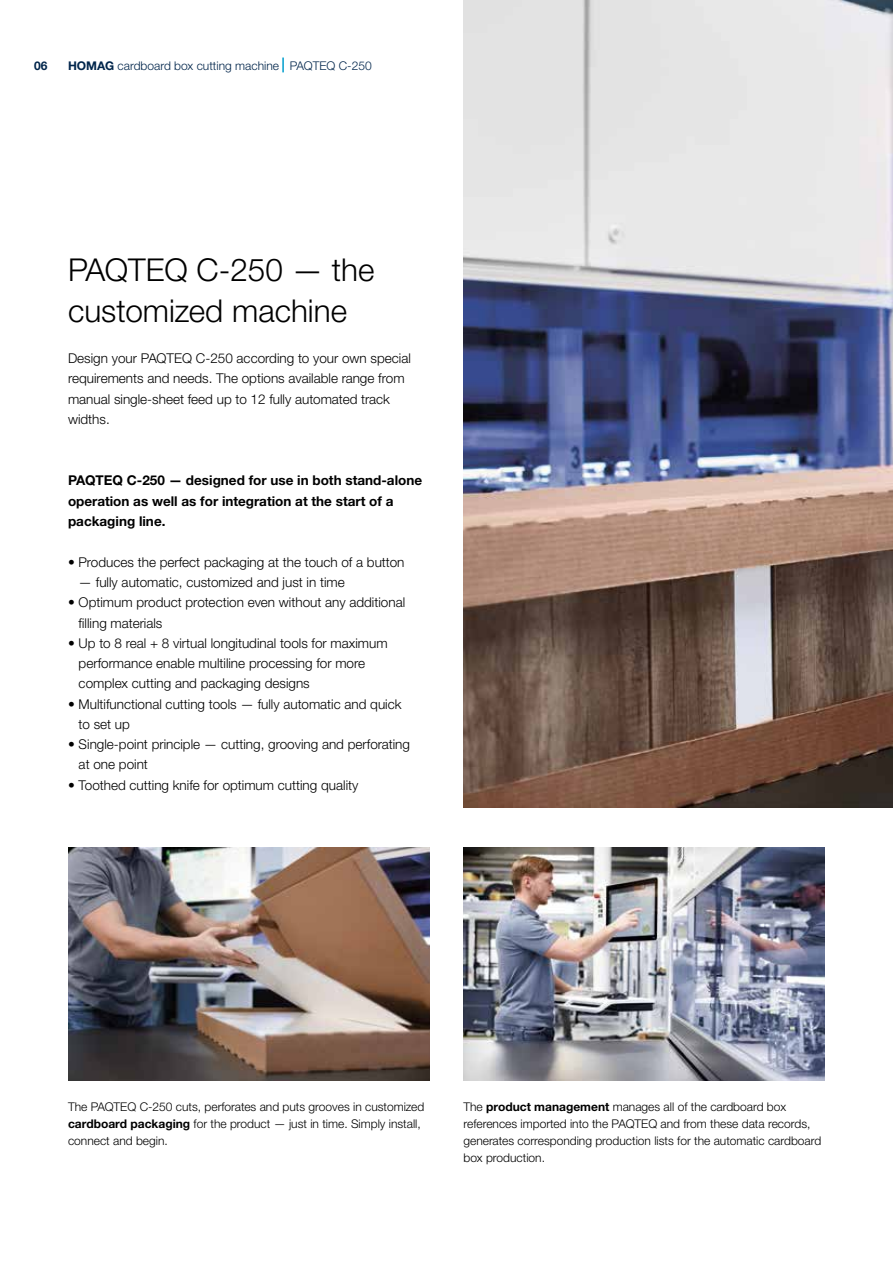
<style>
.page{position:relative;width:893px;height:1263px;background:#fff}
.page>*{position:absolute;margin:0;border:0;box-sizing:border-box;transform-origin:0 0}
.t1{font:300 31.5px/40.8px "Helvetica Neue LTW1 G";color:#000}
.t2{font:300 13.5px/20.2px "Helvetica Neue LTW1 G";color:#000}
.t3{font:700 13.5px/20.4px "Helvetica Neue LTW1 G";color:#000}
.t4{font:300 12px/17.2px "Helvetica Neue LTW1 G";color:#000}
.t5{font:300 12px "Helvetica Neue LTW1 G";color:#00254b}
.t6{font:700 12px "Helvetica Neue LTW1 G";color:#00254b}
.s1{font-weight:700}
</style>
<div class="page">
<svg style="left:282px;top:58px;width:2px;height:14px"></svg>
<img style="left:463px;top:0;width:430px;height:808px">
<img style="left:68px;top:847px;width:361px;height:233px">
<img style="left:463px;top:847px;width:362px;height:233px">
<p class="t6" style="left:34px;top:58px;width:15px">06</p>
<p class="t5" style="left:68px;top:58px;width:305px"><span class="s1">HOMAG</span> cardboard box cutting machine PAQTEQ C-250</p>
<h1 class="t1" style="left:68px;top:250px;width:308px">PAQTEQ C-250 — the customized machine</h1>
<p class="t2" style="left:68px;top:348px;width:344px">Design your PAQTEQ C-250 according to your own special requirements and needs. The options available range from manual single-sheet feed up to 12 fully automated track widths.</p>
<p class="t3" style="left:68px;top:470px;width:356px">PAQTEQ C-250 — designed for use in both stand-alone operation as well as for integration at the start of a packaging line.</p>
<p class="t2" style="left:68px;top:552px;width:338px"><span class="s1">•</span> Produces the perfect packaging at the touch of a button</p>
<p class="t2" style="left:79px;top:572px;width:268px">— fully automatic, customized and just in time</p>
<p class="t2" style="left:79px;top:592px;width:328px;text-indent:-11px"><span class="s1">•</span> Optimum product protection even without any additional filling materials</p>
<p class="t2" style="left:79px;top:633px;width:310px;text-indent:-11px"><span class="s1">•</span> Up to 8 real + 8 virtual longitudinal tools for maximum performance enable multiline processing for more complex cutting and packaging designs</p>
<p class="t2" style="left:79px;top:694px;width:324px;text-indent:-11px"><span class="s1">•</span> Multifunctional cutting tools — fully automatic and quick to set up</p>
<p class="t2" style="left:79px;top:734px;width:333px;text-indent:-11px"><span class="s1">•</span> Single-point principle — cutting, grooving and perforating at one point</p>
<p class="t2" style="left:68px;top:775px;width:292px"><span class="s1">•</span> Toothed cutting knife for optimum cutting quality</p>
<p class="t4" style="left:68px;top:1098px;width:358px">The PAQTEQ C-250 cuts, perforates and puts grooves in customized <span class="s1">cardboard packaging</span> for the product — just in time. Simply install, connect and begin.</p>
<p class="t4" style="left:463px;top:1098px;width:359px">The <span class="s1">product management</span> manages all of the cardboard box references imported into the PAQTEQ and from these data records, generates corresponding production lists for the automatic cardboard box production.</p>
</div>
